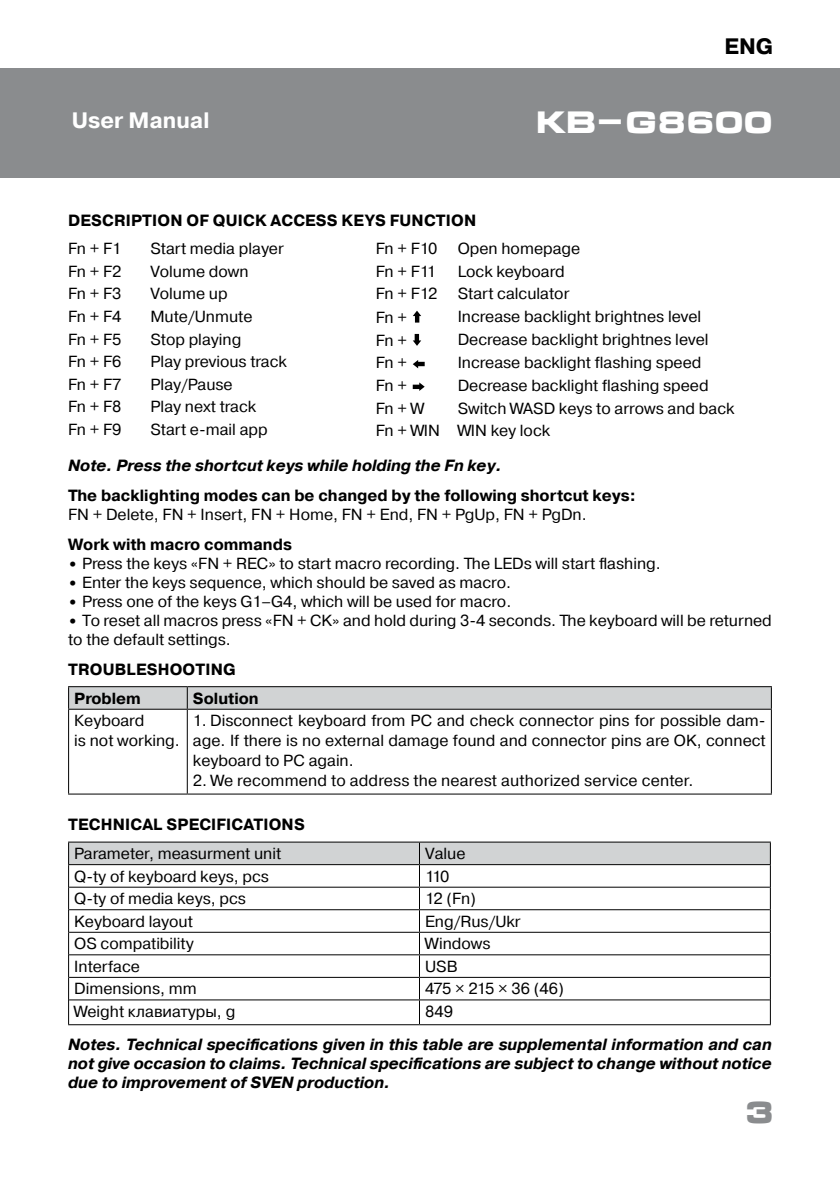
<style>
.page{position:relative;width:840px;height:1191px;background:#fff}
.page>*{position:absolute;margin:0;border:0;box-sizing:border-box;transform-origin:0 0}
.t1{font:700 30px "Micra";letter-spacing:-.05em;color:#fff}
.t2{font:700 30px "Micra";color:#8a8c8e}
.t3{font:700 22.2px "Pragmatica";color:#fff}
.t4{font:700 22.2px "Pragmatica";color:#000}
.t5{font:italic 700 16.2px/19px "Pragmatica";color:#000;text-align:justify}
.t6{font:700 16.2px "Pragmatica";letter-spacing:.01em;color:#000}
.t7{font:16px/20px "Pragmatica";color:#000}
.t8{font:700 16px "Pragmatica";color:#000}
.t9{font:16px "Pragmatica";letter-spacing:-.045em;color:#000}
.s1{font-weight:700;font-size:14px}
</style>
<div class="page">
<div style="left:0;top:68px;width:839px;height:109px;background:#8a8c8e"></div>
<svg style="left:69px;top:709px;width:701px;height:84px"></svg>
<hr style="left:187px;top:709px;width:1px;height:84px;background:#000">
<hr style="left:68px;top:709px;width:1px;height:84px;background:#000">
<hr style="left:770px;top:709px;width:1px;height:84px;background:#000">
<hr style="left:68px;top:793px;width:119px;height:1px;background:#000">
<hr style="left:187px;top:793px;width:584px;height:1px;background:#000">
<svg style="left:68px;top:686px;width:703px;height:22px;background:#c7c8c9"></svg>
<hr style="left:68px;top:708px;width:119px;height:1px;background:#000">
<hr style="left:187px;top:708px;width:584px;height:1px;background:#000">
<hr style="left:68px;top:1024px;width:351px;height:1px;background:#000">
<hr style="left:68px;top:841px;width:351px;height:1px;background:#000">
<hr style="left:419px;top:841px;width:351px;height:1px;background:#000">
<svg style="left:68px;top:842px;width:702px;height:182px"></svg>
<hr style="left:419px;top:1024px;width:351px;height:1px;background:#000">
<svg style="left:413px;top:311px;width:8px;height:11px"></svg>
<svg style="left:413px;top:334px;width:8px;height:12px"></svg>
<svg style="left:412px;top:360px;width:12px;height:8px"></svg>
<svg style="left:412px;top:382px;width:12px;height:9px"></svg>
<h2 class="t4" style="left:724px;top:32px;width:50px">ENG</h2>
<h2 class="t3" style="left:72px;top:106px;width:139px">User Manual</h2>
<h1 class="t1" style="left:535px;top:107px;width:239px">KB-G8600</h1>
<p class="t6" style="left:68px;top:210px;width:409px">DESCRIPTION OF QUICK ACCESS KEYS FUNCTION</p>
<p class="t7" style="left:68px;top:239px;width:55px">Fn + F1</p>
<p class="t7" style="left:150px;top:239px;width:135px">Start media player</p>
<p class="t7" style="left:68px;top:262px;width:55px">Fn + F2</p>
<p class="t7" style="left:150px;top:262px;width:100px">Volume down</p>
<p class="t7" style="left:68px;top:284px;width:55px">Fn + F3</p>
<p class="t7" style="left:150px;top:284px;width:79px">Volume up</p>
<p class="t7" style="left:68px;top:307px;width:55px">Fn + F4</p>
<p class="t7" style="left:150px;top:307px;width:104px">Mute/Unmute</p>
<p class="t7" style="left:68px;top:329px;width:55px">Fn + F5</p>
<p class="t7" style="left:150px;top:329px;width:92px">Stop playing</p>
<p class="t7" style="left:68px;top:352px;width:55px">Fn + F6</p>
<p class="t7" style="left:150px;top:352px;width:138px">Play previous track</p>
<p class="t7" style="left:68px;top:374px;width:55px">Fn + F7</p>
<p class="t7" style="left:150px;top:374px;width:84px">Play/Pause</p>
<p class="t7" style="left:68px;top:397px;width:55px">Fn + F8</p>
<p class="t7" style="left:150px;top:397px;width:107px">Play next track</p>
<p class="t7" style="left:68px;top:419px;width:55px">Fn + F9</p>
<p class="t7" style="left:150px;top:419px;width:119px">Start e-mail app</p>
<p class="t5" style="left:68px;top:456px;width:435px">Note. Press the shortcut keys while holding the Fn key.</p>
<p class="t6" style="left:68px;top:484px;width:569px">The backlighting modes can be changed by the following shortcut keys:</p>
<p class="t7" style="left:68px;top:504px;width:520px">FN + Delete, FN + Insert, FN + Home, FN + End, FN + PgUp, FN + PgDn.</p>
<p class="t6" style="left:68px;top:534px;width:225px">Work with macro commands</p>
<p class="t7" style="left:68px;top:553px;width:594px"><span class="s1">•</span> Press the keys «FN + REC» to start macro recording. The LEDs will start flashing.</p>
<p class="t7" style="left:68px;top:572px;width:444px"><span class="s1">•</span> Enter the keys sequence, which should be saved as macro.</p>
<p class="t7" style="left:68px;top:591px;width:444px"><span class="s1">•</span> Press one of the keys G1–G4, which will be used for macro.</p>
<p class="t7" style="left:68px;top:611px;width:705px;line-height:19px"><span class="s1">•</span> To reset all macros press «FN + CK» and hold during 3-4 seconds. The keyboard will be returned to the default settings.</p>
<p class="t6" style="left:68px;top:659px;width:169px">TROUBLESHOOTING</p>
<p class="t8" style="left:74px;top:687px;width:68px">Problem</p>
<p class="t8" style="left:193px;top:687px;width:67px">Solution</p>
<p class="t7" style="left:74px;top:711px;width:107px">Кeyboard<br>is not working.</p>
<p class="t7" style="left:193px;top:711px;width:574px;text-align:justify">1. Disconnect keyboard from PC and check connector pins for possible dam&shy;age. If there is no external damage found and connector pins are OK, connect keyboard to PC again.</p>
<p class="t7" style="left:193px;top:771px;width:501px">2. We recommend to address the nearest authorized service center.</p>
<p class="t6" style="left:68px;top:814px;width:238px">TECHNICAL SPECIFICATIONS</p>
<p class="t7" style="left:74px;top:844px;width:208px">Parameter, measurment unit</p>
<p class="t7" style="left:425px;top:844px;width:42px">Value</p>
<p class="t7" style="left:74px;top:866px;width:196px">Q-ty of keyboard keys, pcs</p>
<p class="t7" style="left:425px;top:866px;width:26px">110</p>
<p class="t7" style="left:74px;top:889px;width:173px">Q-ty of media keys, pcs</p>
<p class="t7" style="left:425px;top:889px;width:52px">12 (Fn)</p>
<p class="t7" style="left:74px;top:911px;width:120px">Keyboard layout</p>
<p class="t7" style="left:425px;top:911px;width:97px">Eng/Rus/Ukr</p>
<p class="t7" style="left:74px;top:934px;width:121px">OS compatibility</p>
<p class="t7" style="left:425px;top:934px;width:67px">Windows</p>
<p class="t7" style="left:74px;top:956px;width:67px">Interface</p>
<p class="t7" style="left:425px;top:956px;width:34px">USB</p>
<p class="t7" style="left:74px;top:979px;width:124px">Dimensions, mm</p>
<p class="t9" style="left:425px;top:979px;width:140px">475 × 215 × 36 (46)</p>
<p class="t7" style="left:74px;top:1001px;width:162px">Weight клавиатуры, g</p>
<p class="t7" style="left:425px;top:1001px;width:29px">849</p>
<p class="t5" style="left:68px;top:1035px;width:704px">Notes. Technical specifications given in this table are supplemental information and can not give occasion to claims. Technical specifications are subject to change without notice due to improvement of SVEN production.</p>
<p class="t7" style="left:375px;top:239px;width:63px">Fn + F10</p>
<p class="t7" style="left:457px;top:239px;width:124px">Open homepage</p>
<p class="t7" style="left:375px;top:262px;width:62px">Fn + F11</p>
<p class="t7" style="left:457px;top:262px;width:108px">Lock keyboard</p>
<p class="t7" style="left:375px;top:284px;width:63px">Fn + F12</p>
<p class="t7" style="left:457px;top:284px;width:113px">Start calculator</p>
<p class="t7" style="left:375px;top:307px;width:33px">Fn +</p>
<p class="t7" style="left:457px;top:307px;width:245px">Increase backlight brightnes level</p>
<p class="t7" style="left:375px;top:331px;width:33px">Fn +</p>
<p class="t7" style="left:457px;top:330px;width:252px">Decrease backlight brightnes level</p>
<p class="t7" style="left:375px;top:353px;width:33px">Fn +</p>
<p class="t7" style="left:457px;top:353px;width:245px">Increase backlight flashing speed</p>
<p class="t7" style="left:375px;top:376px;width:33px">Fn +</p>
<p class="t7" style="left:457px;top:376px;width:252px">Decrease backlight flashing speed</p>
<p class="t7" style="left:375px;top:398px;width:50px">Fn + W</p>
<p class="t7" style="left:375px;top:397px;width:360px;line-height:22.6px;text-indent:82px">Switch WASD keys to arrows and back<br>Fn + WIN WIN key lock</p>
<h1 class="t2" style="left:744px;top:1096px;width:32px">3</h1>
</div>
